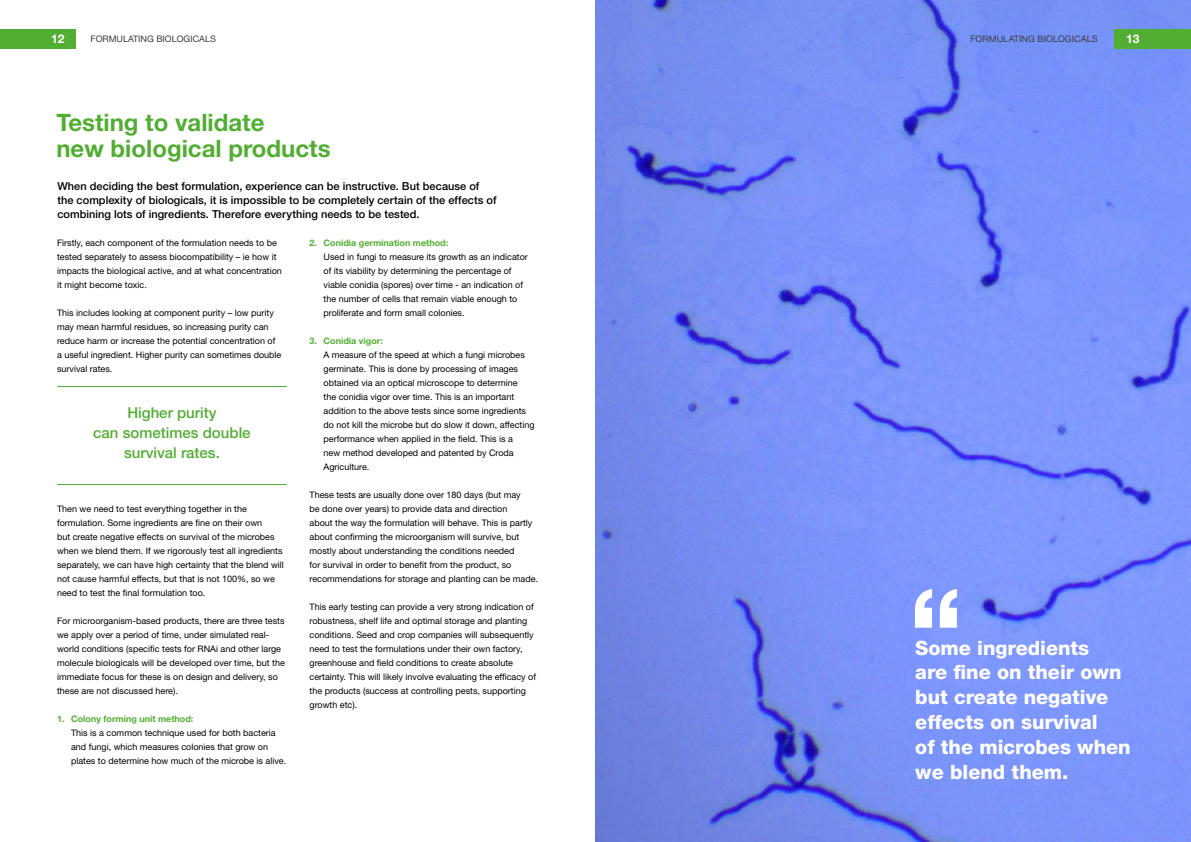
<style>
.page{position:relative;width:1191px;height:842px;background:#fff}
.page>*{position:absolute;margin:0;border:0;box-sizing:border-box;transform-origin:0 0}
.t1{font:800 107.5px "Helvetica Neue LT Std";color:#fff}
.t2{font:700 24px/26px "Helvetica Neue LT Std";color:#52ae32}
.t3{font:800 19.8px/24.9px "Helvetica Neue LT Std";color:#fff}
.t4{font:500 15px/20px "Helvetica Neue LT Std";color:#52ae32;text-align:center}
.t5{font:700 12px "Helvetica Neue LT Std";color:#fff}
.t6{font:500 11px/14px "Helvetica Neue LT Std";letter-spacing:.005em;color:#000}
.t7{font:9px/14px "Helvetica Neue LT Std";color:#000}
.t8{font:700 9px "Helvetica Neue LT Std";color:#52ae32}
.t9{font:9px "Helvetica Neue LT Std";color:#3c3c3b}
</style>
<div class="page">
<hr style="left:57px;top:386px;width:230px;height:1px;background:#52ae32">
<hr style="left:57px;top:484px;width:230px;height:1px;background:#52ae32">
<img style="left:595px;top:0;width:596px;height:842px">
<div style="left:1114px;top:29px;width:77px;height:20px;background:#52ae32"></div>
<div style="left:0;top:29px;width:76px;height:20px;background:#52ae32"></div>
<h3 class="t5" style="left:51px;top:32px;width:15px">12</h3>
<p class="t9" style="left:91px;top:34px;width:127px">FORMULATING BIOLOGICALS</p>
<p class="t9" style="left:970px;top:34px;width:129px">FORMULATING BIOLOGICALS</p>
<h3 class="t5" style="left:1126px;top:31px;width:15px">13</h3>
<h2 class="t2" style="left:56px;top:108px;width:276px">Testing to validate<br>new biological products</h2>
<p class="t6" style="left:57px;top:179px;width:441px">When deciding the best formulation, experience can be instructive. But because of the complexity of biologicals, it is impossible to be completely certain of the effects of combining lots of ingredients. Therefore everything needs to be tested.</p>
<p class="t7" style="left:57px;top:236px;width:226px">Firstly, each component of the formulation needs to be tested separately to assess biocompatibility – ie how it impacts the biological active, and at what concentration it might become toxic.</p>
<p class="t7" style="left:57px;top:306px;width:226px">This includes looking at component purity – low purity may mean harmful residues, so increasing purity can reduce harm or increase the potential concentration of a useful ingredient. Higher purity can sometimes double survival rates.</p>
<h3 class="t4" style="left:93px;top:403px;width:159px">Higher purity<br>can sometimes double survival rates.</h3>
<p class="t8" style="left:309px;top:237px;width:140px">2. Conidia germination method:</p>
<p class="t7" style="left:323px;top:250px;width:206px">Used in fungi to measure its growth as an indicator of its viability by determining the percentage of viable conidia (spores) over time - an indication of the number of cells that remain viable enough to proliferate and form small colonies.</p>
<p class="t8" style="left:309px;top:335px;width:75px">3. Conidia vigor:</p>
<p class="t7" style="left:323px;top:348px;width:213px">A measure of the speed at which a fungi microbes germinate. This is done by processing of images obtained via an optical microscope to determine<br>the conidia vigor over time. This is an important addition to the above tests since some ingredients do not kill the microbe but do slow it down, affecting performance when applied in the field. This is a<br>new method developed and patented by Croda Agriculture.</p>
<p class="t7" style="left:309px;top:488px;width:230px">These tests are usually done over 180 days (but may<br>be done over years) to provide data and direction<br>about the way the formulation will behave. This is partly about confirming the microorganism will survive, but mostly about understanding the conditions needed<br>for survival in order to benefit from the product, so recommendations for storage and planting can be made.</p>
<p class="t7" style="left:309px;top:600px;width:228px">This early testing can provide a very strong indication of robustness, shelf life and optimal storage and planting conditions. Seed and crop companies will subsequently need to test the formulations under their own factory, greenhouse and field conditions to create absolute certainty. This will likely involve evaluating the efficacy of the products (success at controlling pests, supporting growth etc).</p>
<p class="t7" style="left:57px;top:502px;width:228px">Then we need to test everything together in the formulation. Some ingredients are fine on their own<br>but create negative effects on survival of the microbes when we blend them. If we rigorously test all ingredients separately, we can have high certainty that the blend will not cause harmful effects, but that is not 100%, so we need to test the final formulation too.</p>
<p class="t7" style="left:57px;top:614px;width:229px">For microorganism-based products, there are three tests we apply over a period of time, under simulated real&shy;world conditions (specific tests for RNAi and other large molecule biologicals will be developed over time, but the immediate focus for these is on design and delivery, so these are not discussed here).</p>
<p class="t8" style="left:57px;top:713px;width:138px">1. Colony forming unit method:</p>
<p class="t7" style="left:71px;top:726px;width:217px">This is a common technique used for both bacteria and fungi, which measures colonies that grow on plates to determine how much of the microbe is alive.</p>
<h1 class="t1" style="left:907px;top:563px;width:58px">‘‘</h1>
<h3 class="t3" style="left:915px;top:635px;width:217px">Some ingredients<br>are fine on their own but create negative effects on survival<br>of the microbes when we blend them.</h3>
</div>
